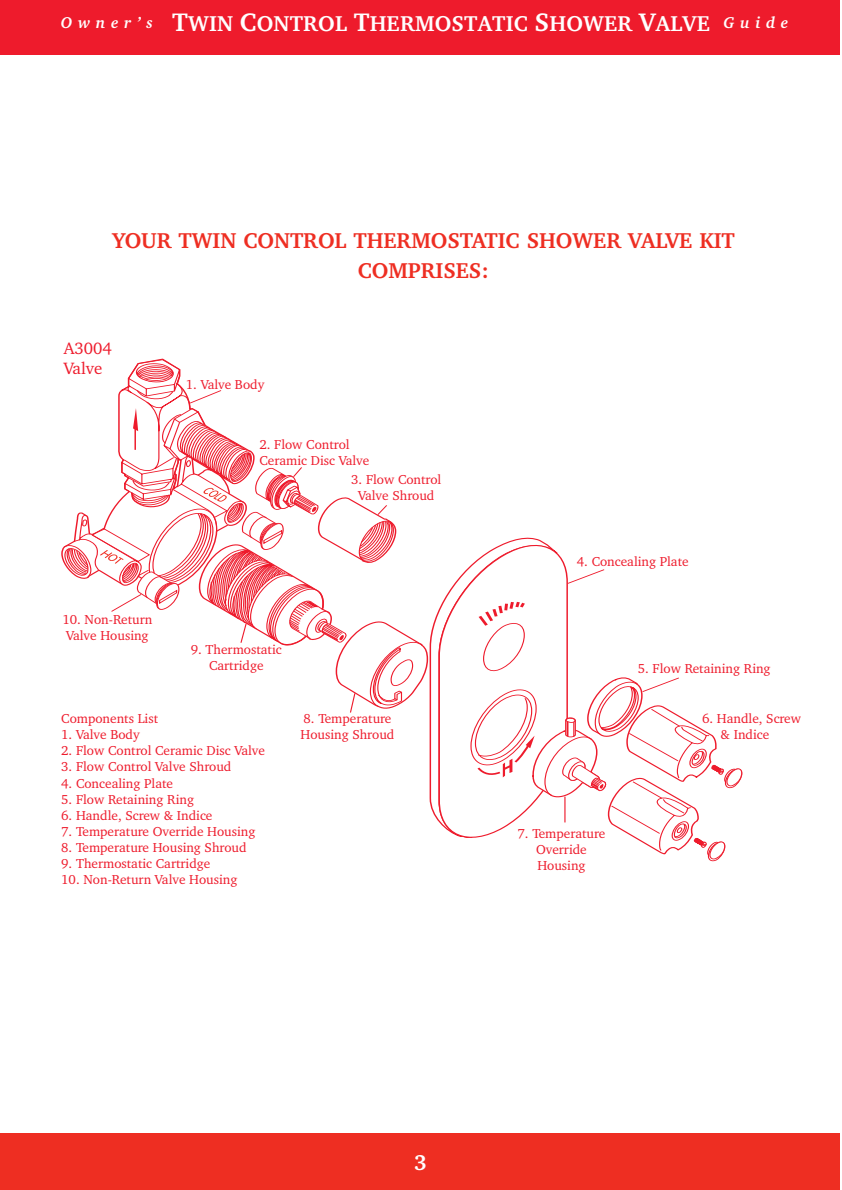
<style>
.page{position:relative;width:842px;height:1190px;background:#fff}
.page>*{position:absolute;margin:0;border:0;box-sizing:border-box;transform-origin:0 0}
.t1{font:700 22px/30px "Charter IT Cby BT";color:#ee2e22;text-align:center}
.t2{font:700 22px "Charter IT Cby BT";letter-spacing:.01em;color:#fff}
.t3{font:16.8px/20.4px "Charter IT Cby BT";color:#ee1b2c}
.t4{font:italic 700 16px "Charter IT Cby BT";letter-spacing:.35em;color:#fff}
.t5{font:13.2px/16px "Charter IT Cby BT";color:#ee1b2c}
.s1{font-size:26px}
.s2{font-style:italic;font-size:16px}
</style>
<div class="page">
<div style="left:0;top:0;width:840px;height:55px;background:#ee1b2c"></div>
<div style="left:0;top:1134px;width:840px;height:56px;background:#ee2e22"></div>
<svg style="left:63px;top:359px;width:679px;height:503px"></svg>
<img style="left:90px;top:471px;width:152px;height:104px">
<p class="t4" style="left:61px;top:16px;width:72px">Owner</p>
<h1 class="t2" style="left:172px;top:15px;width:618px"><span class="s1">T</span>WIN <span class="s1">C</span>ONTROL <span class="s1">T</span>HERMOSTATIC <span class="s1">S</span>HOWER <span class="s1">V</span>ALVE <span class="s2">G u i d e</span></h1>
<h1 class="t1" style="left:112px;top:227px;width:624px">YOUR TWIN CONTROL THERMOSTATIC SHOWER VALVE KIT<br>COMPRISES:</h1>
<p class="t3" style="left:64px;top:340px;width:50px">A3004<br>Valve</p>
<p class="t5" style="left:186px;top:378px;width:80px">1. Valve Body</p>
<p class="t5" style="left:259px;top:438px;width:111px">2. Flow Control<br>Ceramic Disc Valve</p>
<p class="t5" style="left:351px;top:473px;width:92px;text-align:center">3. Flow Control<br>Valve Shroud</p>
<p class="t5" style="left:62px;top:613px;width:91px">10. Non-Return<br>Valve Housing</p>
<p class="t5" style="left:191px;top:643px;width:92px;text-align:center">9. Thermostatic<br>Cartridge</p>
<p class="t5" style="left:61px;top:712px;width:98px">Components List</p>
<p class="t5" style="left:61px;top:728px;width:80px">1. Valve Body</p>
<p class="t5" style="left:61px;top:744px;width:205px">2. Flow Control Ceramic Disc Valve</p>
<p class="t5" style="left:61px;top:760px;width:172px">3. Flow Control Valve Shroud</p>
<p class="t5" style="left:61px;top:776px;width:113px">4. Concealing Plate</p>
<p class="t5" style="left:61px;top:792px;width:134px">5. Flow Retaining Ring</p>
<p class="t5" style="left:61px;top:809px;width:153px">6. Handle, Screw &amp; Indice</p>
<p class="t5" style="left:61px;top:825px;width:196px">7. Temperature Override Housing</p>
<p class="t5" style="left:61px;top:841px;width:187px">8. Temperature Housing Shroud</p>
<p class="t5" style="left:61px;top:857px;width:151px">9. Thermostatic Cartridge</p>
<p class="t5" style="left:61px;top:873px;width:178px">10. Non-Return Valve Housing</p>
<p class="t5" style="left:301px;top:712px;width:95px">8. Temperature<br>Housing Shroud</p>
<p class="t5" style="left:577px;top:555px;width:113px">4. Concealing Plate</p>
<p class="t5" style="left:638px;top:662px;width:134px">5. Flow Retaining Ring</p>
<p class="t5" style="left:518px;top:826px;width:89px;text-align:center">7. Temperature<br>Override<br>Housing</p>
<p class="t5" style="left:721px;top:712px;width:82px;text-indent:-19px">6. Handle, Screw &amp; Indice</p>
<h1 class="t2" style="left:414px;top:1154px;width:14px">3</h1>
</div>
